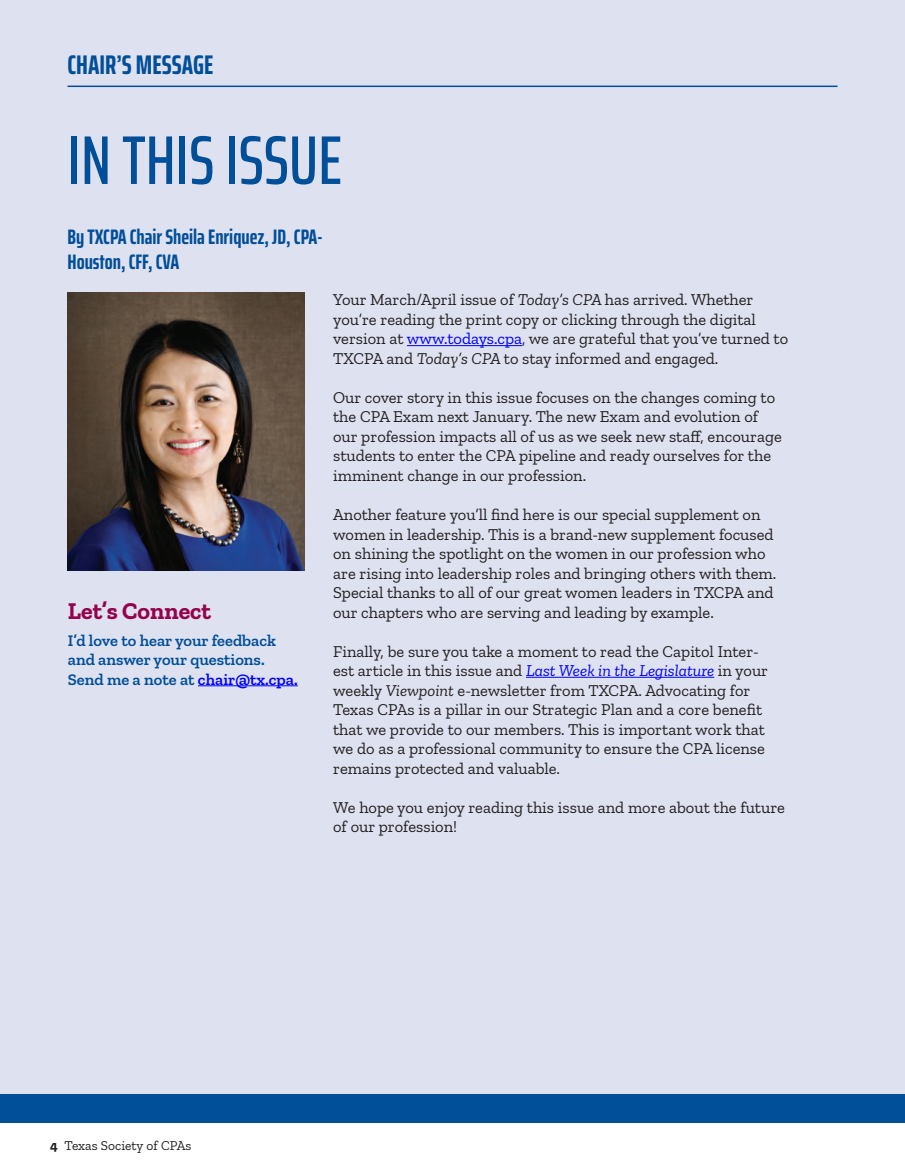
<style>
.page{position:relative;width:905px;height:1175px;background:#fff}
.page>*{position:absolute;margin:0;border:0;box-sizing:border-box;transform-origin:0 0}
.t1{font:500 extra-condensed 69px "Saira";color:#014e99}
.t2{font:700 extra-condensed 27px "Saira";color:#014e99}
.t3{font:700 24px "Zilla Slab";color:#96014d}
.t4{font:700 extra-condensed 21px/25.2px "Saira";color:#014e99}
.t5{font:16.5px/19.5px "Zilla Slab";color:#231f20}
.t6{font:600 16.5px/19.5px "Zilla Slab";color:#014e99}
.t7{font:13.5px "Zilla Slab";color:#231f20}
.s1{color:#00f}
.s2{font-style:italic}
.s3{font-style:italic;color:#00f}
.s4{font-weight:700}
</style>
<div class="page">
<div style="left:0;top:0;width:904px;height:1114px;background:#dee2f0"></div>
<hr style="left:68px;top:86px;width:769px;height:1px;background:#014e99">
<div style="left:0;top:1093px;width:904px;height:29px;background:#014e99"></div>
<hr style="left:198px;top:685px;width:100px;height:1px;background:#00f">
<hr style="left:407px;top:345px;width:115px;height:1px;background:#00f">
<hr style="left:526px;top:677px;width:188px;height:1px;background:#00f">
<img style="left:68px;top:292px;width:236px;height:278px">
<h2 class="t2" style="left:68px;top:44px;width:147px">CHAIR’S MESSAGE</h2>
<h1 class="t1" style="left:68px;top:108px;width:276px">IN THIS ISSUE</h1>
<p class="t4" style="left:68px;top:224px;width:257px">By TXCPA Chair Sheila Enriquez, JD, CPA-<br>Houston, CFF, CVA</p>
<h3 class="t3" style="left:68px;top:597px;width:145px">Let’s Connect</h3>
<p class="t6" style="left:68px;top:630px;width:231px">I’d love to hear your feedback and answer your questions.<br>Send me a note at <span class="s1">chair@tx.cpa.</span></p>
<p class="t5" style="left:333px;top:290px;width:456px">Your March/April issue of <span class="s2">Today’s CPA</span> has arrived. Whether you’re reading the print copy or clicking through the digital version at <span class="s1">www.todays.cpa</span>, we are grateful that you’ve turned to TXCPA and <span class="s2">Today’s CPA</span> to stay informed and engaged.</p>
<p class="t5" style="left:333px;top:388px;width:450px">Our cover story in this issue focuses on the changes coming to the CPA Exam next January. The new Exam and evolution of our profession impacts all of us as we seek new staff, encourage students to enter the CPA pipeline and ready ourselves for the imminent change in our profession.</p>
<p class="t5" style="left:333px;top:505px;width:444px">Another feature you’ll find here is our special supplement on women in leadership. This is a brand-new supplement focused on shining the spotlight on the women in our profession who are rising into leadership roles and bringing others with them.<br>Special thanks to all of our great women leaders in TXCPA and our chapters who are serving and leading by example.</p>
<p class="t5" style="left:333px;top:641px;width:436px">Finally, be sure you take a moment to read the Capitol Inter&shy;est article in this issue and <span class="s3">Last Week in the Legislature</span> in your weekly <span class="s2">Viewpoint</span> e-newsletter from TXCPA. Advocating for Texas CPAs is a pillar in our Strategic Plan and a core benefit that we provide to our members. This is important work that we do as a professional community to ensure the CPA license remains protected and valuable.</p>
<p class="t5" style="left:333px;top:797px;width:453px">We hope you enjoy reading this issue and more about the future of our profession!</p>
<p class="t7" style="left:50px;top:1137px;width:143px"><span class="s4">4</span> Texas Society of CPAs</p>
</div>
